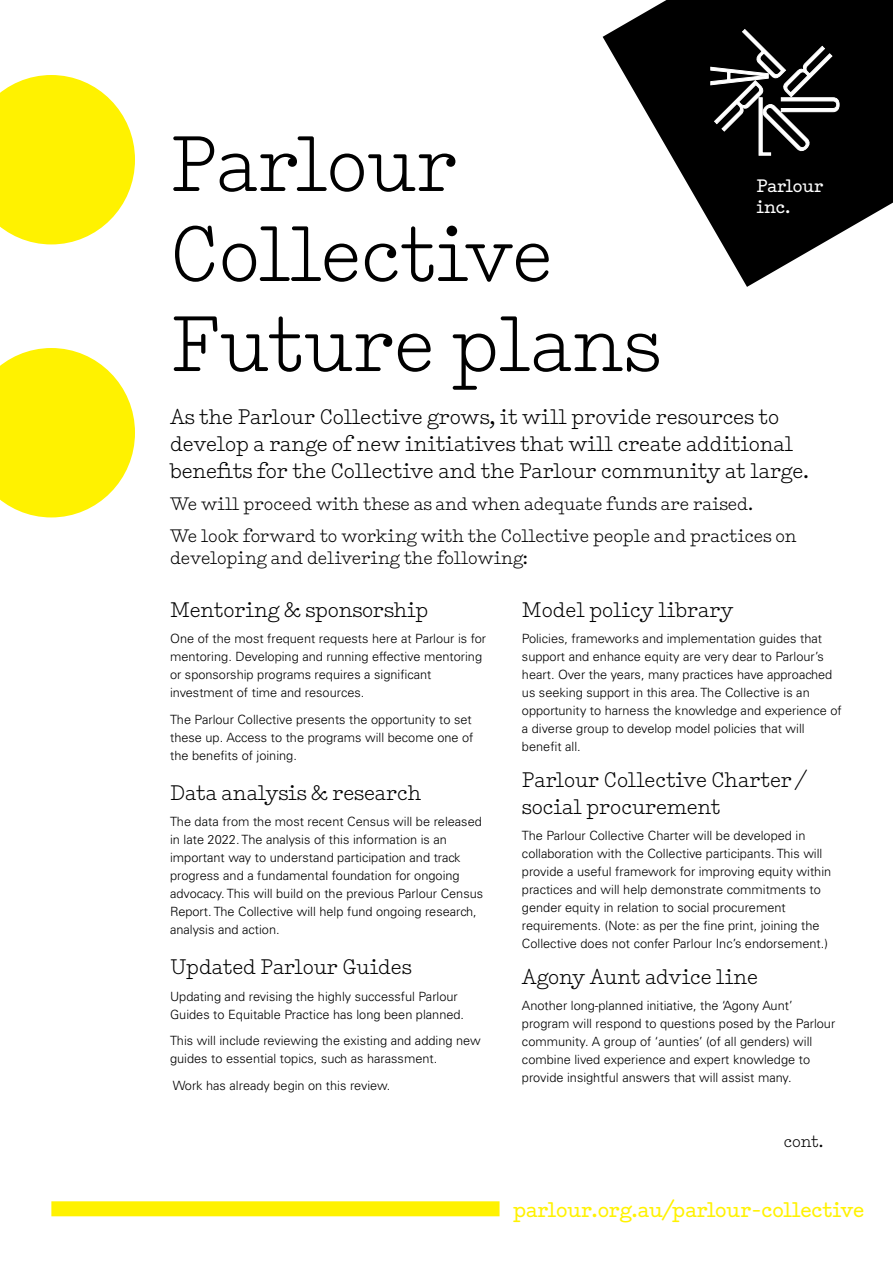
<style>
.page{position:relative;width:893px;height:1263px;background:#fff}
.page>*{position:absolute;margin:0;border:0;box-sizing:border-box;transform-origin:0 0}
.t1{font:78px/90px "Typewriter";color:#000}
.t2{font:500 21.15px "Typewriter";letter-spacing:-.01em;color:#fff200}
.t3{font:21px/27px "Typewriter";color:#000}
.t4{font:18px/32.1px "Typewriter";color:#000}
.t5{font:500 18px/21px "Typewriter";letter-spacing:-.01em;color:#fff}
.t6{font:16.5px "Typewriter";color:#000}
.t7{font:300 12.75px/18px "Univers";color:#000}
</style>
<div class="page">
<svg style="left:603px;top:0;width:290px;height:287px;fill:#000"></svg>
<svg style="left:710px;top:28px;width:130px;height:128px"></svg>
<svg style="left:0;top:75px;width:135px;height:169px"></svg>
<svg style="left:0;top:348px;width:135px;height:169px"></svg>
<div style="left:51px;top:1201px;width:448px;height:15px;background:#fff200"></div>
<h1 class="t1" style="left:170px;top:123px;width:491px">Parlour<br>Collective<br>Future plans</h1>
<h3 class="t3" style="left:170px;top:404px;width:641px">As the Parlour Collective grows, it will provide resources to develop a range of new initiatives that will create additional benefits for the Collective and the Parlour community at large.</h3>
<h3 class="t4" style="left:170px;top:489px;width:628px">We will proceed with these as and when adequate funds are raised.<br>We look forward to working with the Collective people and practices on</h3>
<h3 class="t4" style="left:170px;top:542px;width:359px">developing and delivering the following:</h3>
<h3 class="t3" style="left:170px;top:597px;width:260px">Mentoring &amp; sponsorship</h3>
<p class="t7" style="left:170px;top:629px;width:318px">One of the most frequent requests here at Parlour is for mentoring. Developing and running effective mentoring or sponsorship programs requires a significant investment of time and resources.</p>
<p class="t7" style="left:170px;top:710px;width:305px">The Parlour Collective presents the opportunity to set these up. Access to the programs will become one of the benefits of joining.</p>
<h3 class="t3" style="left:170px;top:780px;width:253px">Data analysis &amp; research</h3>
<p class="t7" style="left:170px;top:813px;width:315px">The data from the most recent Census will be released in late 2022. The analysis of this information is an important way to understand participation and track progress and a fundamental foundation for ongoing advocacy. This will build on the previous Parlour Census Report. The Collective will help fund ongoing research, analysis and action.</p>
<h3 class="t3" style="left:170px;top:954px;width:243px">Updated Parlour Guides</h3>
<p class="t7" style="left:170px;top:987px;width:296px">Updating and revising the highly successful Parlour<br>Guides to Equitable Practice has long been planned.</p>
<p class="t7" style="left:170px;top:1032px;width:312px">This will include reviewing the existing and adding new guides to essential topics, such as harassment.</p>
<p class="t7" style="left:173px;top:1076px;width:219px">Work has already begin on this review.</p>
<h3 class="t5" style="left:756px;top:176px;width:69px">Parlour inc.</h3>
<h3 class="t3" style="left:522px;top:597px;width:213px">Model policy library</h3>
<p class="t7" style="left:522px;top:629px;width:321px">Policies, frameworks and implementation guides that support and enhance equity are very dear to Parlour’s heart. Over the years, many practices have approached us seeking support in this area. The Collective is an opportunity to harness the knowledge and experience of a diverse group to develop model policies that will benefit all.</p>
<h3 class="t3" style="left:522px;top:767px;width:286px">Parlour Collective Charter / social procurement</h3>
<p class="t7" style="left:522px;top:827px;width:311px">The Parlour Collective Charter will be developed in collaboration with the Collective participants. This will provide a useful framework for improving equity within practices and will help demonstrate commitments to gender equity in relation to social procurement requirements. (Note: as per the fine print, joining the Collective does not confer Parlour Inc’s endorsement.)</p>
<h3 class="t3" style="left:522px;top:964px;width:237px">Agony Aunt advice line</h3>
<p class="t7" style="left:522px;top:997px;width:315px">Another long-planned initiative, the ‘Agony Aunt’ program will respond to questions posed by the Parlour community. A group of ‘aunties’ (of all genders) will combine lived experience and expert knowledge to provide insightful answers that will assist many.</p>
<p class="t6" style="left:784px;top:1129px;width:41px">cont.</p>
<h2 class="t2" style="left:513px;top:1194px;width:353px">parlour.org.au/parlour-collective</h2>
</div>
